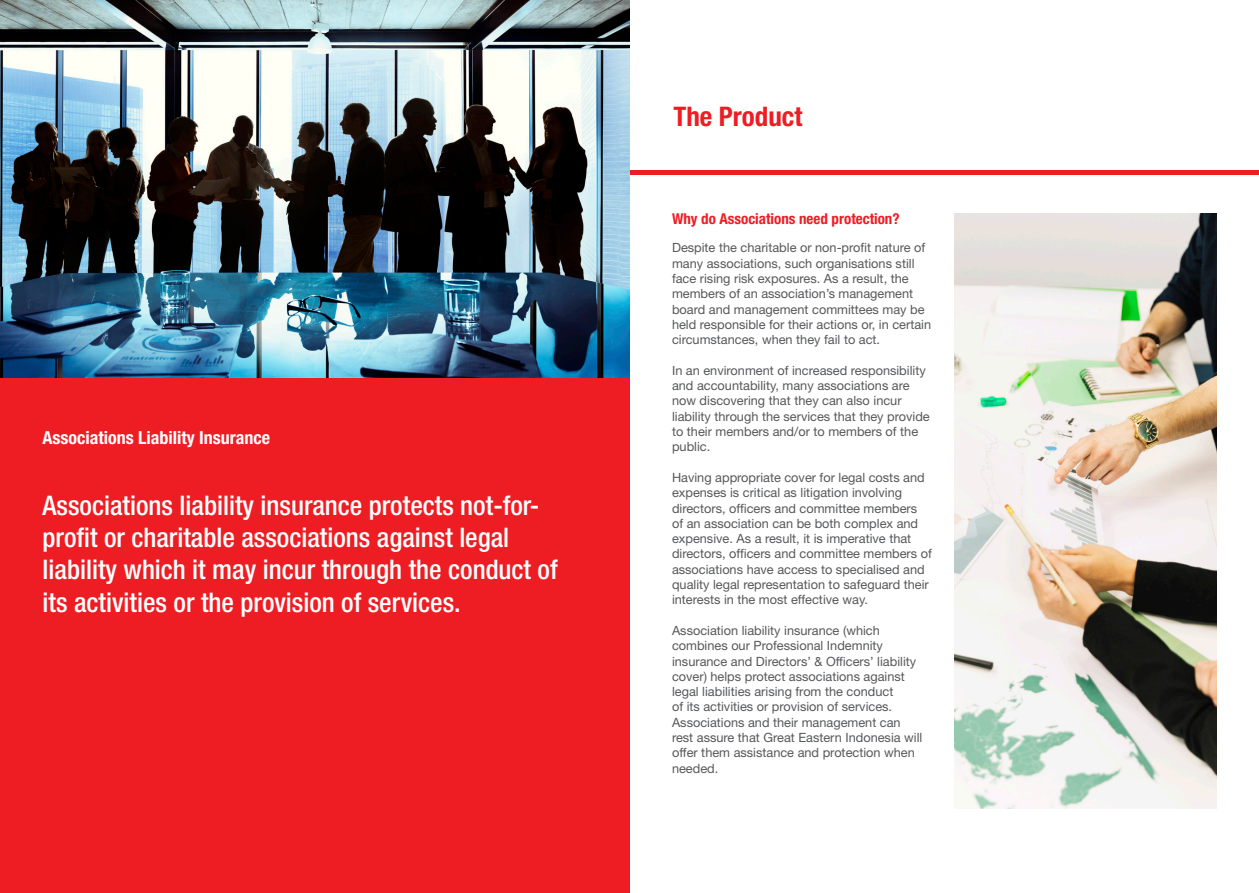
<style>
.page{position:relative;width:1259px;height:893px;background:#fff}
.page>*{position:absolute;margin:0;border:0;box-sizing:border-box;transform-origin:0 0}
.t1{font:500 condensed 27px/32.4px "Helvetica Neue LT Std";color:#fff}
.t2{font:700 condensed 27px "Helvetica Neue LT Std";color:#ee1d23}
.t3{font:700 condensed 18px "Helvetica Neue LT Std";color:#fff}
.t4{font:700 condensed 15px "Helvetica Neue LT Std";color:#ee1d23}
.t5{font:12.75px/15.3px "Helvetica Neue LT Std";color:#57585a}
</style>
<div class="page">
<hr style="left:625px;top:170px;width:634px;height:4px;background:#ee1d23">
<div style="left:0;top:0;width:629px;height:893px;background:#ee1d23"></div>
<img style="left:0;top:0;width:629px;height:378px">
<img style="left:955px;top:213px;width:261px;height:596px">
<p class="t3" style="left:43px;top:427px;width:229px">Associations Liability Insurance</p>
<p class="t1" style="left:43px;top:489px;width:516px">Associations liability insurance protects not-for&shy;profit or charitable associations against legal liability which it may incur through the conduct of its activities or the provision of services.</p>
<p class="t2" style="left:673px;top:100px;width:130px">The Product</p>
<p class="t4" style="left:672px;top:210px;width:229px">Why do Associations need protection?</p>
<p class="t5" style="left:672px;top:240px;width:261px">Despite the charitable or non-profit nature of many associations, such organisations still face rising risk exposures. As a result, the members of an association’s management board and management committees may be held responsible for their actions or, in certain circumstances, when they fail to act.</p>
<p class="t5" style="left:672px;top:362px;width:259px">In an environment of increased responsibility and accountability, many associations are now discovering that they can also incur liability through the services that they provide to their members and/or to members of the public.</p>
<p class="t5" style="left:672px;top:470px;width:261px">Having appropriate cover for legal costs and expenses is critical as litigation involving directors, officers and committee members<br>of an association can be both complex and expensive. As a result, it is imperative that directors, officers and committee members of associations have access to specialised and quality legal representation to safeguard their interests in the most effective way.</p>
<p class="t5" style="left:672px;top:623px;width:252px">Association liability insurance (which combines our Professional Indemnity insurance and Directors’ &amp; Officers’ liability cover) helps protect associations against legal liabilities arising from the conduct<br>of its activities or provision of services.<br>Associations and their management can rest assure that Great Eastern Indonesia will offer them assistance and protection when needed.</p>
</div>
